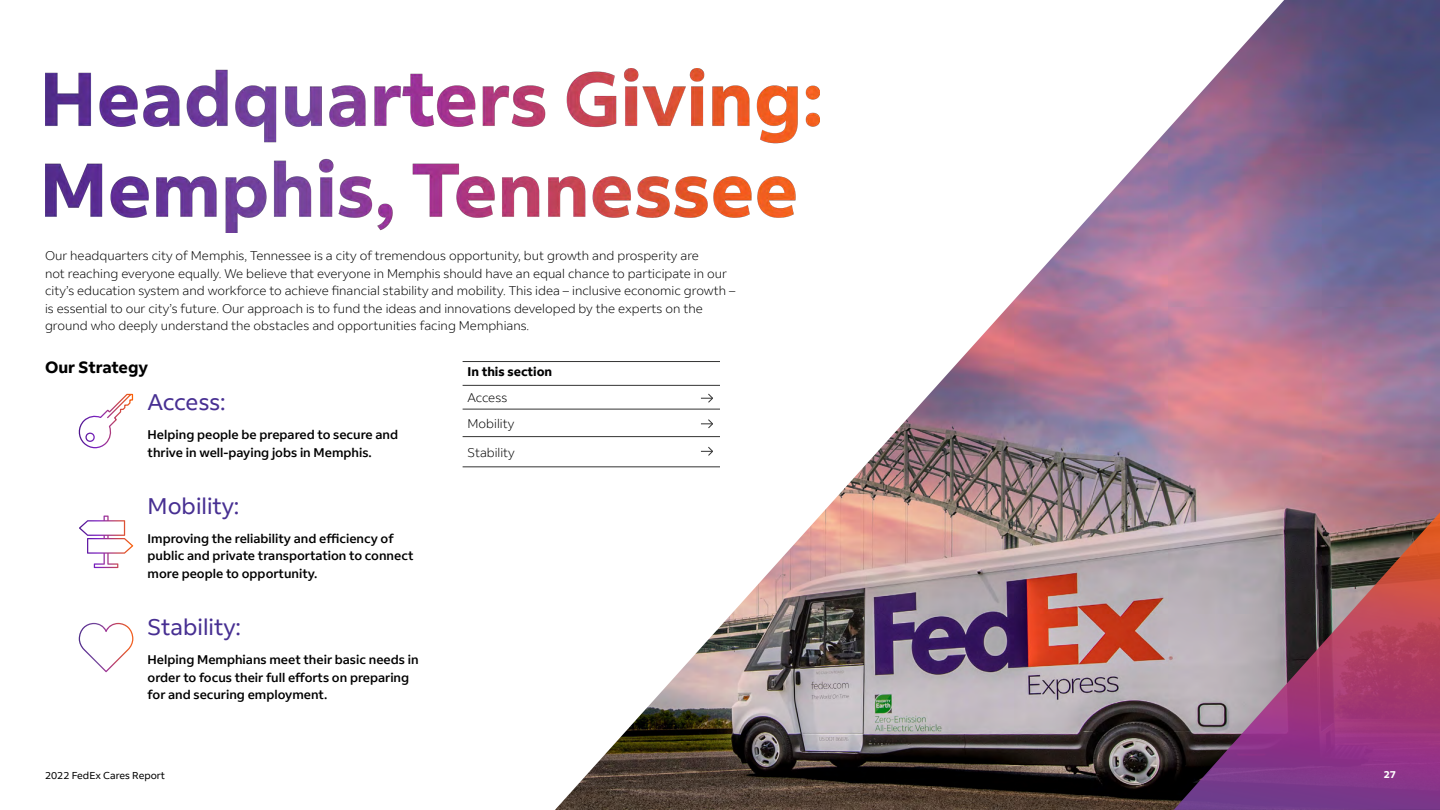
<style>
.page{position:relative;width:1440px;height:810px;background:#fff}
.page>*{position:absolute;margin:0;border:0;box-sizing:border-box;transform-origin:0 0}
.t1{font:22.5px "Fed Ex Sans";color:#472f92}
.t2{font:700 16.25px "Fed Ex Sans";color:#000}
.t3{font:300 12.5px/17.5px "Fed Ex Sans";color:#000}
.t4{font:500 12.5px/17.5px "Fed Ex Sans";color:#000}
.t5{font:700 12.5px "Fed Ex Sans";color:#000}
.t6{font:10px "Fed Ex Sans";color:#000}
.t7{font:700 10px "Fed Ex Sans";color:#fff}
</style>
<div class="page">
<img style="left:555px;top:0;width:885px;height:810px">
<img style="left:45px;top:68px;width:775px;height:164px">
<svg style="left:1174px;top:511px;width:266px;height:299px;background:#8e5c7a"></svg>
<svg style="left:79px;top:394px;width:54px;height:54px"></svg>
<svg style="left:79px;top:516px;width:54px;height:52px"></svg>
<svg style="left:79px;top:623px;width:54px;height:49px"></svg>
<svg style="left:701px;top:394px;width:12px;height:9px"></svg>
<svg style="left:701px;top:419px;width:12px;height:9px"></svg>
<svg style="left:701px;top:447px;width:12px;height:9px"></svg>
<hr style="left:463px;top:385px;width:257px;height:1px;background:#343433">
<hr style="left:463px;top:409px;width:257px;height:1px;background:#343433">
<hr style="left:463px;top:436px;width:257px;height:1px;background:#343433">
<hr style="left:463px;top:361px;width:257px;height:1px;background:#343433">
<hr style="left:463px;top:467px;width:257px;height:1px;background:#343433">
<p class="t3" style="left:45px;top:247px;width:692px">Our headquarters city of Memphis, Tennessee is a city of tremendous opportunity, but growth and prosperity are<br>not reaching everyone equally. We believe that everyone in Memphis should have an equal chance to participate in our city’s education system and workforce to achieve financial stability and mobility. This idea – inclusive economic growth – is essential to our city’s future. Our approach is to fund the ideas and innovations developed by the experts on the ground who deeply understand the obstacles and opportunities facing Memphians.</p>
<h2 class="t2" style="left:45px;top:358px;width:105px">Our Strategy</h2>
<h1 class="t1" style="left:148px;top:390px;width:80px">Access:</h1>
<p class="t4" style="left:148px;top:426px;width:252px">Helping people be prepared to secure and thrive in well-paying jobs in Memphis.</p>
<h1 class="t1" style="left:148px;top:493px;width:93px">Mobility:</h1>
<p class="t4" style="left:148px;top:530px;width:267px">Improving the reliability and efficiency of public and private transportation to connect more people to opportunity.</p>
<h1 class="t1" style="left:148px;top:615px;width:95px">Stability:</h1>
<p class="t4" style="left:148px;top:651px;width:273px">Helping Memphians meet their basic needs in order to focus their full efforts on preparing for and securing employment.</p>
<p class="t6" style="left:45px;top:769px;width:122px">2022 FedEx Cares Report</p>
<p class="t5" style="left:468px;top:364px;width:86px">In this section</p>
<p class="t3" style="left:468px;top:384px;width:48px;line-height:26.2px">Access<br>Mobility</p>
<p class="t3" style="left:468px;top:444px;width:49px">Stability</p>
<p class="t7" style="left:1384px;top:769px;width:14px">27</p>
</div>
